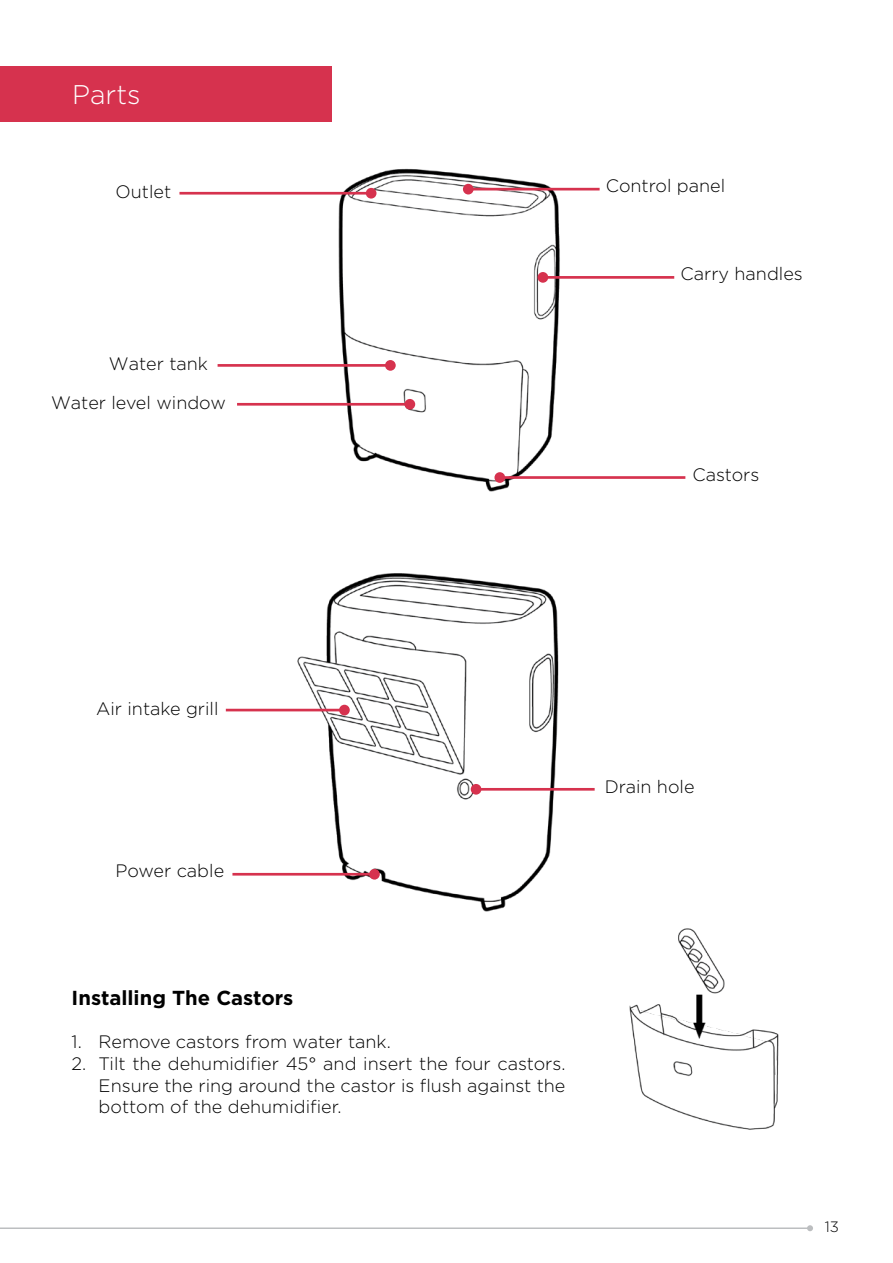
<style>
.page{position:relative;width:893px;height:1263px;background:#fff}
.page>*{position:absolute;margin:0;border:0;box-sizing:border-box;transform-origin:0 0}
.t1{font:300 27px "Gotham";color:#fff}
.t2{font:700 20.25px "Gotham";color:#000}
.t3{font:300 18px/21.6px "Gotham";color:#000;text-align:justify}
.t4{font:300 15px "Gotham";color:#000}
</style>
<div class="page">
<img style="left:257px;top:576px;width:302px;height:336px">
<img style="left:266px;top:66px;width:334px;height:510px">
<div style="left:0;top:66px;width:331px;height:55px;background:#d6324e"></div>
<hr style="left:543px;top:276px;width:131px;height:3px;background:#d6324e">
<div style="left:538px;top:272px;width:10px;height:11px;background:#d6324e;border-radius:50%"></div>
<hr style="left:500px;top:476px;width:185px;height:3px;background:#d6324e">
<div style="left:494px;top:472px;width:11px;height:11px;background:#d6324e;border-radius:50%"></div>
<hr style="left:218px;top:364px;width:172px;height:3px;background:#d6324e">
<div style="left:385px;top:360px;width:11px;height:11px;background:#d6324e;border-radius:50%"></div>
<hr style="left:232px;top:873px;width:142px;height:2px;background:#d6324e">
<div style="left:369px;top:869px;width:11px;height:10px;background:#d6324e;border-radius:50%"></div>
<hr style="left:226px;top:709px;width:118px;height:2px;background:#d6324e">
<div style="left:339px;top:705px;width:11px;height:10px;background:#d6324e;border-radius:50%"></div>
<hr style="left:179px;top:192px;width:192px;height:3px;background:#d6324e">
<div style="left:366px;top:188px;width:10px;height:11px;background:#d6324e;border-radius:50%"></div>
<hr style="left:468px;top:188px;width:132px;height:2px;background:#d6324e">
<div style="left:463px;top:184px;width:11px;height:10px;background:#d6324e;border-radius:50%"></div>
<hr style="left:237px;top:403px;width:173px;height:3px;background:#d6324e">
<div style="left:404px;top:399px;width:11px;height:11px;background:#d6324e;border-radius:50%"></div>
<hr style="left:476px;top:788px;width:119px;height:3px;background:#d6324e">
<div style="left:471px;top:784px;width:10px;height:11px;background:#d6324e;border-radius:50%"></div>
<img style="left:544px;top:750px;width:235px;height:380px">
<hr style="left:0;top:1227px;width:810px;height:2px;background:#bcbec0">
<svg style="left:807px;top:1225px;width:6px;height:6px"></svg>
<h1 class="t1" style="left:72px;top:79px;width:70px">Parts</h1>
<p class="t3" style="left:116px;top:180px;width:57px">Outlet</p>
<p class="t3" style="left:51px;top:344px;width:176px;line-height:38.8px;text-indent:58px">Water tank<br>Water level window</p>
<p class="t3" style="left:606px;top:174px;width:121px">Control panel</p>
<p class="t3" style="left:681px;top:263px;width:124px">Carry handles</p>
<p class="t3" style="left:692px;top:464px;width:68px">Castors</p>
<p class="t3" style="left:96px;top:698px;width:124px">Air intake grill</p>
<p class="t3" style="left:116px;top:860px;width:110px">Power cable</p>
<p class="t3" style="left:605px;top:775px;width:91px">Drain hole</p>
<p class="t2" style="left:72px;top:986px;width:223px">Installing The Castors</p>
<p class="t3" style="left:72px;top:1031px;width:321px">1. Remove castors from water tank.</p>
<p class="t3" style="left:99px;top:1053px;width:468px;text-indent:-27px">2. Tilt the dehumidifier 45° and insert the four castors.<br>Ensure the ring around the castor is flush against the bottom of the dehumidifier.</p>
<p class="t4" style="left:825px;top:1218px;width:16px">13</p>
</div>
